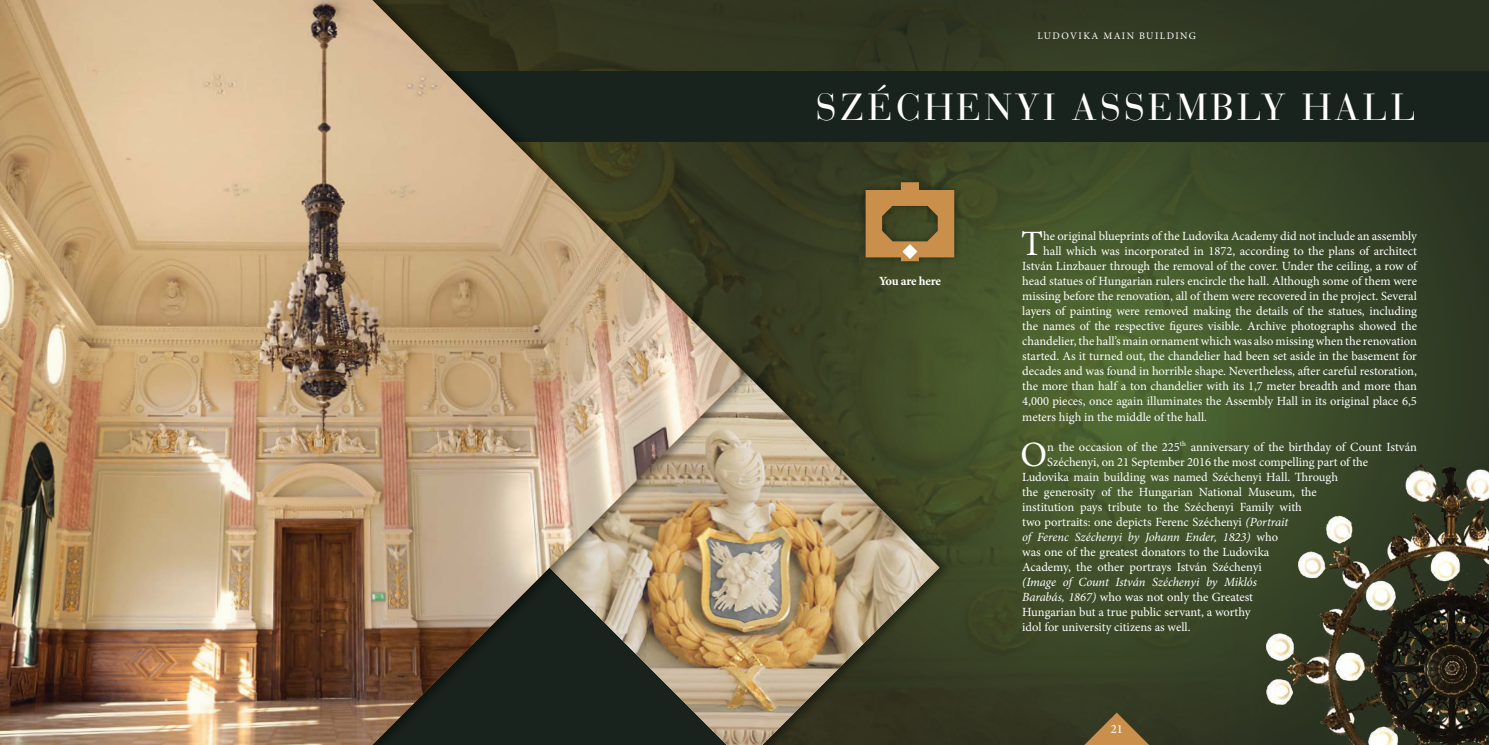
<style>
.page{position:relative;width:1489px;height:745px;background:#fff}
.page>*{position:absolute;margin:0;border:0;box-sizing:border-box;transform-origin:0 0}
.t1{font:37.5px "Bauer Bodoni CE";letter-spacing:.085em;color:#fff}
.t2{font:35.62px "Minion Pro";color:#fff}
.t3{font:12.5px/15px "Minion Pro";color:#fff}
.t4{font:italic 12.5px "Minion Pro";letter-spacing:-.005em;color:#fff}
.t5{font:700 12.5px "Minion Pro";letter-spacing:-.03em;color:#fff}
.t6{font:500 12.5px "Minion Pro";color:#fff}
.t7{font:10px "Minion Pro";letter-spacing:.14em;color:#fff}
.s1{font-style:italic}
.s2{font-style:normal}
</style>
<div class="page">
<img style="left:758px;top:0;width:730px;height:744px">
<div style="left:418px;top:71px;width:1070px;height:71px;background:#18231d"></div>
<div style="left:857px;top:174px;width:104px;height:95px;background:#000;opacity:.4"></div>
<svg style="left:865px;top:182px;width:89px;height:79px;background:#94733e"></svg>
<svg style="left:1066px;top:712px;width:100px;height:32px;background:#60522e"></svg>
<div style="left:549px;top:365px;width:404px;height:379px;background:#000;opacity:.4"></div>
<img style="left:758px;top:372px;width:181px;height:372px">
<img style="left:0;top:0;width:744px;height:744px">
<img style="left:1261px;top:459px;width:227px;height:285px">
<p class="t7" style="left:1037px;top:29px;width:160px">LUDOVIKA MAIN BUILDING</p>
<h1 class="t1" style="left:815px;top:85px;width:601px">SZÉCHENYI ASSEMBLY HALL</h1>
<p class="t5" style="left:879px;top:272px;width:63px">You are here</p>
<h2 class="t2" style="left:1021px;top:220px;width:23px">T</h2>
<p class="t3" style="left:1043px;top:229px;width:375px">he original blueprints of the Ludovika Academy did not include an assembly</p>
<p class="t3" style="left:1043px;top:244px;width:375px">hall which was incorporated in 1872, according to the plans of architect</p>
<p class="t3" style="left:1022px;top:259px;width:396px">István Linzbauer through the removal of the cover. Under the ceiling, a row of</p>
<p class="t3" style="left:1022px;top:274px;width:396px">head statues of Hungarian rulers encircle the hall. Although some of them were</p>
<p class="t3" style="left:1022px;top:289px;width:396px">missing before the renovation, all of them were recovered in the project. Several</p>
<p class="t3" style="left:1022px;top:304px;width:396px">layers of painting were removed making the details of the statues, including</p>
<p class="t3" style="left:1022px;top:319px;width:396px">the names of the respective figures visible. Archive photographs showed the</p>
<p class="t3" style="left:1022px;top:334px;width:396px">chandelier, the hall’s main ornament which was also missing when the renovation</p>
<p class="t3" style="left:1022px;top:349px;width:396px">started. As it turned out, the chandelier had been set aside in the basement for</p>
<p class="t3" style="left:1022px;top:364px;width:396px">decades and was found in horrible shape. Nevertheless, after careful restoration,</p>
<p class="t3" style="left:1022px;top:379px;width:396px">the more than half a ton chandelier with its 1,7 meter breadth and more than</p>
<p class="t3" style="left:1022px;top:394px;width:396px">4,000 pieces, once again illuminates the Assembly Hall in its original place 6,5</p>
<p class="t3" style="left:1022px;top:409px;width:186px">meters high in the middle of the hall.</p>
<h2 class="t2" style="left:1020px;top:430px;width:28px">O</h2>
<p class="t3" style="left:1047px;top:439px;width:371px">n the occasion of the 225<sup>th</sup> anniversary of the birthday of Count István</p>
<p class="t3" style="left:1047px;top:454px;width:322px">Széchenyi, on 21 September 2016 the most compelling part of the</p>
<p class="t3" style="left:1022px;top:469px;width:317px">Ludovika main building was named Széchenyi Hall. Through</p>
<p class="t3" style="left:1022px;top:484px;width:296px">the generosity of the Hungarian National Museum, the</p>
<p class="t3" style="left:1022px;top:499px;width:281px">institution pays tribute to the Széchenyi Family with</p>
<p class="t3" style="left:1022px;top:514px;width:267px">two portraits: one depicts Ferenc Széchenyi <span class="s1">(Portrait</span></p>
<p class="t4" style="left:1022px;top:527px;width:257px">of Ferenc Széchenyi by Johann Ender, 1823) <span class="s2">who</span></p>
<p class="t3" style="left:1022px;top:544px;width:249px">was one of the greatest donators to the Ludovika</p>
<p class="t3" style="left:1022px;top:559px;width:241px">Academy, the other portrays István Széchenyi</p>
<p class="t3" style="left:1022px;top:574px;width:236px"><span class="s1">(Image of Count István Széchenyi by Miklós Barabás, 1867)</span> who was not only the Greatest Hungarian but a true public servant, a worthy idol for university citizens as well.</p>
<p class="t6" style="left:1110px;top:720px;width:14px">21</p>
</div>
